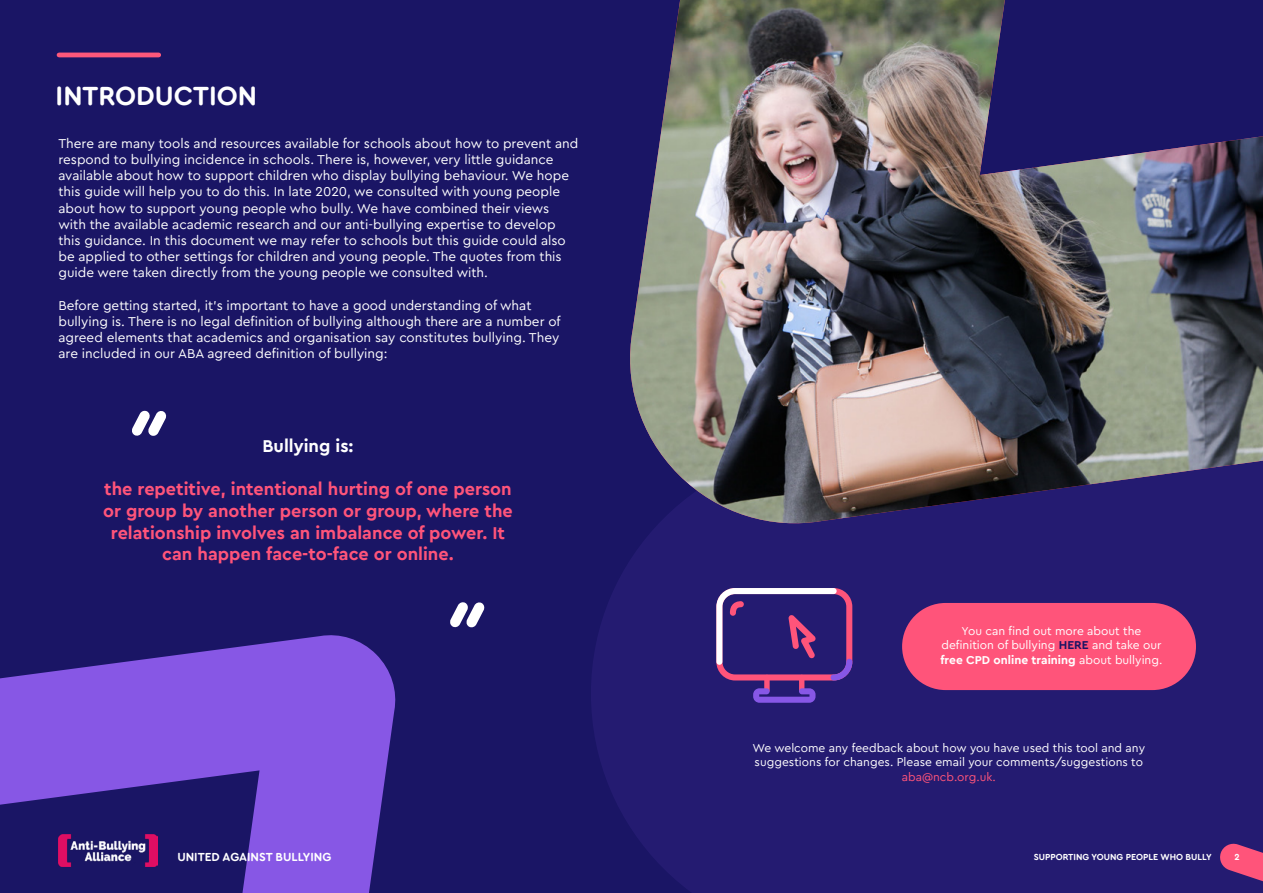
<style>
.page{position:relative;width:1263px;height:893px;background:#1a1565}
.page>*{position:absolute;margin:0;border:0;box-sizing:border-box;transform-origin:0 0}
.t1{font:700 27px "Cera Round Pro";color:#fff}
.t2{font:700 18px/21.6px "Cera Pro";color:#ff547a;text-align:center}
.t3{font:700 18px "Cera Pro";color:#fff}
.t4{font:13.5px/16.2px "Cera Pro";color:#fff}
.t5{font:12px/14.4px "Cera Pro";color:#fff}
.t6{font:700 12px "Cera Round Pro";color:#fff}
.t7{font:12px "Cera Pro";color:#ff547a}
.t8{font:700 9px "Cera Round Pro";color:#fff}
.s1{font-weight:700;color:#1c1463}
.s2{font-weight:700}
</style>
<div class="page">
<div style="left:591px;top:530px;width:672px;height:363px;background:#241b71"></div>
<svg style="left:0;top:635px;width:396px;height:258px;fill:#8757e5"></svg>
<img style="left:630px;top:0;width:633px;height:530px">
<svg style="left:1218px;top:842px;width:45px;height:49px"></svg>
<img style="left:58px;top:834px;width:99px;height:32px">
<div style="left:902px;top:603px;width:294px;height:87px;background:#ff547a;border-radius:44px"></div>
<hr style="left:59px;top:53px;width:100px;height:4px;background:#fd587b">
<svg style="left:132px;top:410px;width:35px;height:26px"></svg>
<svg style="left:450px;top:602px;width:35px;height:26px"></svg>
<div style="left:764px;top:675px;width:6px;height:18px;background:#ff547a;border-radius:3px"></div>
<div style="left:799px;top:675px;width:5px;height:18px;background:#ff547a;border-radius:3px"></div>
<svg style="left:753px;top:688px;width:62px;height:15px"></svg>
<svg style="left:716px;top:588px;width:136px;height:92px"></svg>
<h1 class="t1" style="left:56px;top:77px;width:203px">INTRODUCTION</h1>
<p class="t4" style="left:58px;top:135px;width:521px">There are many tools and resources available for schools about how to prevent and respond to bullying incidence in schools. There is, however, very little guidance available about how to support children who display bullying behaviour. We hope this guide will help you to do this. In late 2020, we consulted with young people about how to support young people who bully. We have combined their views with the available academic research and our anti-bullying expertise to develop this guidance. In this document we may refer to schools but this guide could also be applied to other settings for children and young people. The quotes from this guide were taken directly from the young people we consulted with.</p>
<p class="t4" style="left:58px;top:297px;width:504px">Before getting started, it’s important to have a good understanding of what bullying is. There is no legal definition of bullying although there are a number of agreed elements that academics and organisation say constitutes bullying. They are included in our ABA agreed definition of bullying:</p>
<h2 class="t3" style="left:262px;top:434px;width:93px">Bullying is:</h2>
<h2 class="t2" style="left:103px;top:478px;width:411px">the repetitive, intentional hurting of one person or group by another person or group, where the relationship involves an imbalance of power. It can happen face-to-face or online.</h2>
<p class="t5" style="left:940px;top:623px;width:223px;text-align:center">You can find out more about the definition of bullying <span class="s1">HERE</span> and take our <span class="s2">free CPD online training</span> about bullying.</p>
<p class="t5" style="left:753px;top:740px;width:394px">We welcome any feedback about how you have used this tool and any suggestions for changes. Please email your comments/suggestions to</p>
<p class="t7" style="left:902px;top:768px;width:96px">aba@ncb.org.uk.</p>
<p class="t6" style="left:177px;top:849px;width:155px">UNITED AGAINST BULLYING</p>
<p class="t8" style="left:1034px;top:851px;width:179px">SUPPORTING YOUNG PEOPLE WHO BULLY</p>
<p class="t8" style="left:1234px;top:851px;width:7px">2</p>
</div>
